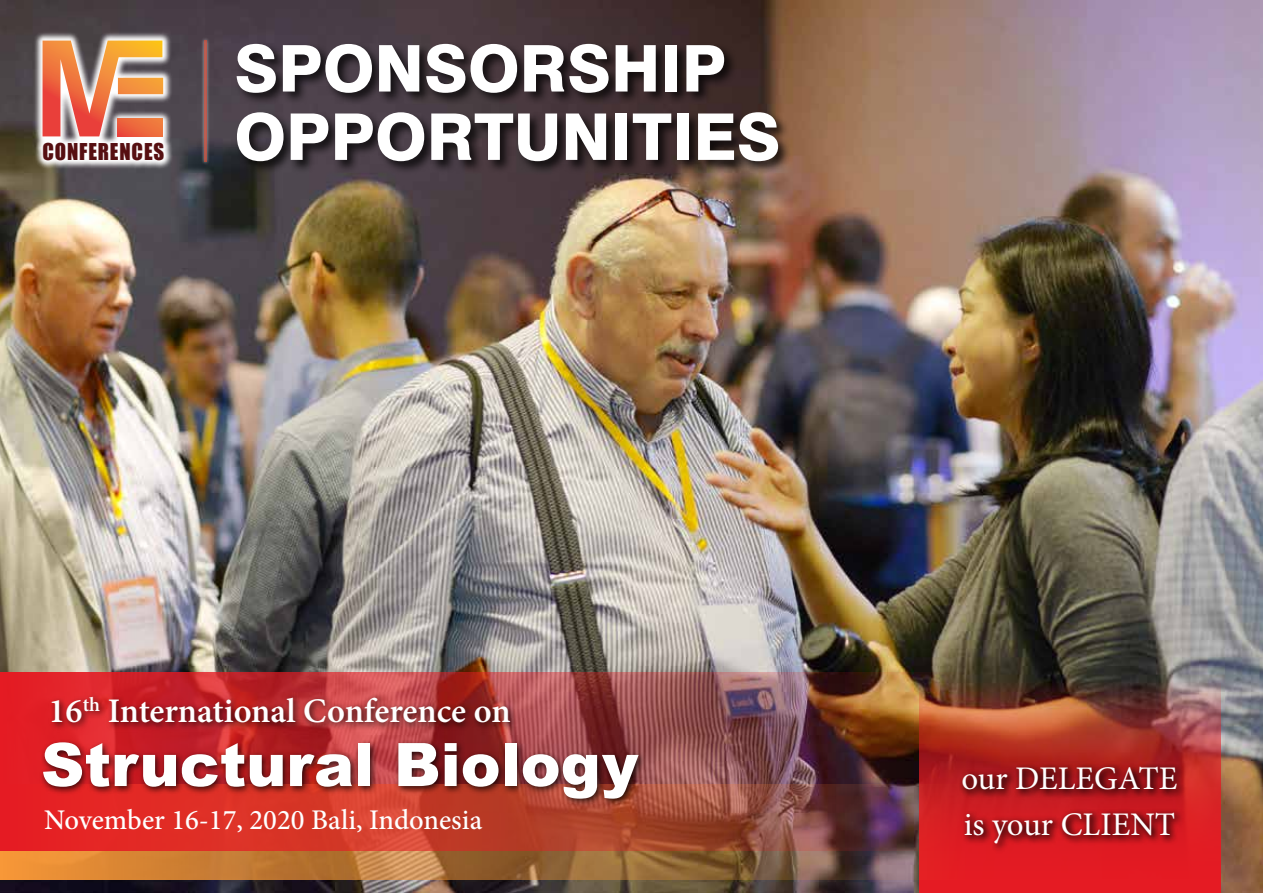
<style>
.page{position:relative;width:1263px;height:893px;background:#fff}
.page>*{position:absolute;margin:0;border:0;box-sizing:border-box;transform-origin:0 0}
.t1{font:800 64.5px "Swiss 721 BT";color:#fff}
.t2{font:900 60px "Arial";color:#fff}
.t3{font:600 34.5px "Minion Pro";letter-spacing:-.005em;color:#fff}
.t4{font:33px/45.6px "Minion Pro";color:#fff}
.t5{font:500 28.5px "Minion Pro";color:#fff}
.t6{font:21.45px "Impact";letter-spacing:.04em;color:#560f11}
</style>
<div class="page">
<img style="left:0;top:0;width:1263px;height:893px">
<div style="left:235px;top:42px;width:557px;height:133px;background:#000;opacity:.75"></div>
<svg style="left:33px;top:31px;width:140px;height:139px"></svg>
<svg style="left:118px;top:136px;width:44px;height:1px"></svg>
<svg style="left:43px;top:41px;width:120px;height:95px"></svg>
<img style="left:918px;top:680px;width:302px;height:213px">
<div style="left:958px;top:762px;width:229px;height:92px;background:#e01b22"></div>
<div style="left:958px;top:763px;width:228px;height:88px;background:#000;opacity:.75"></div>
<svg style="left:0;top:850px;width:966px;height:29px"></svg>
<img style="left:0;top:672px;width:966px;height:178px">
<div style="left:201px;top:37px;width:9px;height:128px;background:#fff;opacity:.75"></div>
<hr style="left:205px;top:41px;width:2px;height:121px;background:#bb594e">
<div style="left:39px;top:693px;width:608px;height:114px;background:#000;opacity:.75"></div>
<p class="t6" style="left:43px;top:134px;width:123px">CONFERENCES</p>
<h1 class="t1" style="left:234px;top:29px;width:493px">SPONSORSHIP</h1>
<h1 class="t1" style="left:234px;top:98px;width:548px">OPPORTUNITIES</h1>
<p class="t3" style="left:49px;top:687px;width:463px">16<sup>th</sup> International Conference on</p>
<h2 class="t2" style="left:41px;top:727px;width:599px">Structural Biology</h2>
<p class="t5" style="left:44px;top:801px;width:440px">November 16-17, 2020 Bali, Indonesia</p>
<p class="t4" style="left:961px;top:756px;width:218px">our DELEGATE is your CLIENT</p>
</div>
